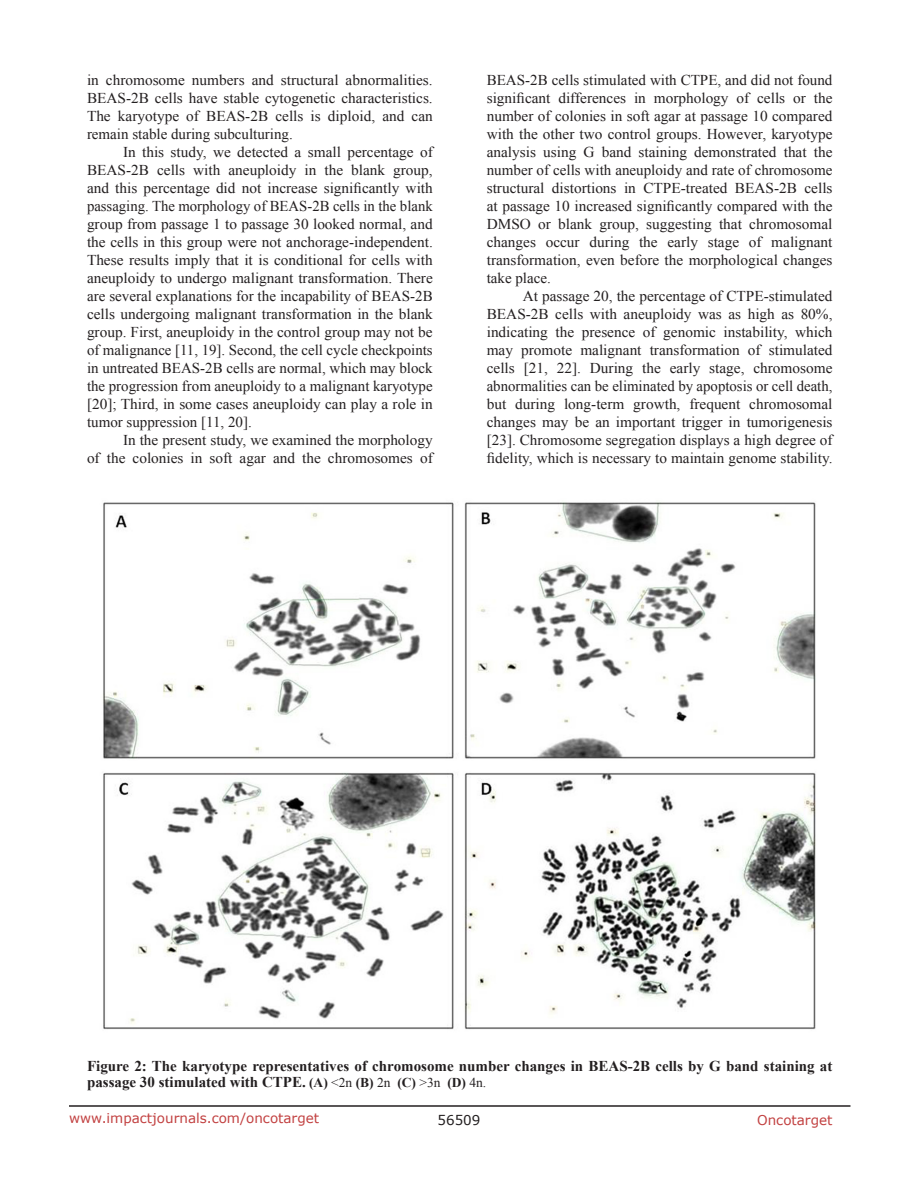
<style>
.page{position:relative;width:918px;height:1188px;background:#fff}
.page>*{position:absolute;margin:0;border:0;box-sizing:border-box;transform-origin:0 0}
.BodyText{font:15px/18px "Times New Roman";color:#231f20;text-align:justify}
.figuretext{font:700 15px/16.2px "Times New Roman";color:#231f20}
.t1{font:13.5px "Verdana";color:#c24141}
.t2{font:13.5px "Verdana";color:#231f20}
.s1{font-size:13.5px}
.s2{font-weight:400;font-size:13.5px}
</style>
<div class="page">
<hr style="left:69px;top:1105px;width:781px;height:2px;background:#231f20">
<img style="left:103px;top:502px;width:713px;height:528px">
<p class="BodyText" style="left:87px;top:71px;width:347px">in chromosome numbers and structural abnormalities.<br>BEAS-2B cells have stable cytogenetic characteristics.<br>The karyotype of BEAS-2B cells is diploid, and can remain stable during subculturing.</p>
<p class="BodyText" style="left:87px;top:143px;width:347px;text-indent:36px">In this study, we detected a small percentage of BEAS-2B cells with aneuploidy in the blank group, and this percentage did not increase significantly with passaging. The morphology of BEAS-2B cells in the blank group from passage 1 to passage 30 looked normal, and the cells in this group were not anchorage-independent.<br>These results imply that it is conditional for cells with aneuploidy to undergo malignant transformation. There are several explanations for the incapability of BEAS-2B cells undergoing malignant transformation in the blank group. First, aneuploidy in the control group may not be of malignance [11, 19]. Second, the cell cycle checkpoints in untreated BEAS-2B cells are normal, which may block the progression from aneuploidy to a malignant karyotype [20]; Third, in some cases aneuploidy can play a role in tumor suppression [11, 20].</p>
<p class="BodyText" style="left:87px;top:431px;width:347px;text-align:right">In the present study, we examined the morphology<br>of the colonies in soft agar and the chromosomes of</p>
<p class="BodyText" style="left:487px;top:71px;width:347px">BEAS-2B cells stimulated with CTPE, and did not found significant differences in morphology of cells or the number of colonies in soft agar at passage 10 compared with the other two control groups. However, karyotype analysis using G band staining demonstrated that the number of cells with aneuploidy and rate of chromosome structural distortions in CTPE-treated BEAS-2B cells at passage 10 increased significantly compared with the DMSO or blank group, suggesting that chromosomal changes occur during the early stage of malignant transformation, even before the morphological changes take place.</p>
<p class="BodyText" style="left:487px;top:287px;width:347px;text-indent:36px">At passage 20, the percentage of CTPE-stimulated BEAS-2B cells with aneuploidy was as high as 80%, indicating the presence of genomic instability, which may promote malignant transformation of stimulated cells [21, 22]. During the early stage, chromosome abnormalities can be eliminated by apoptosis or cell death, but during long-term growth, frequent chromosomal changes may be an important trigger in tumorigenesis [23]. Chromosome segregation displays a high degree of fidelity, which is necessary to maintain genome stability.</p>
<p class="figuretext" style="left:87px;top:1058px;width:747px">Figure 2: The karyotype representatives of chromosome number changes in BEAS-2B cells by G band staining at passage 30 stimulated with CTPE. <span class="s1">(A)</span> <span class="s2">&lt;2n</span> <span class="s1">(B)</span> <span class="s2">2n</span> <span class="s1">(C)</span> <span class="s2">&gt;3n</span> <span class="s1">(D)</span> <span class="s2">4n.</span></p>
<p class="t1" style="left:69px;top:1109px;width:252px">www.impactjournals.com/oncotarget</p>
<p class="t2" style="left:438px;top:1111px;width:44px">56509</p>
<p class="t1" style="left:757px;top:1111px;width:77px">Oncotarget</p>
</div>
